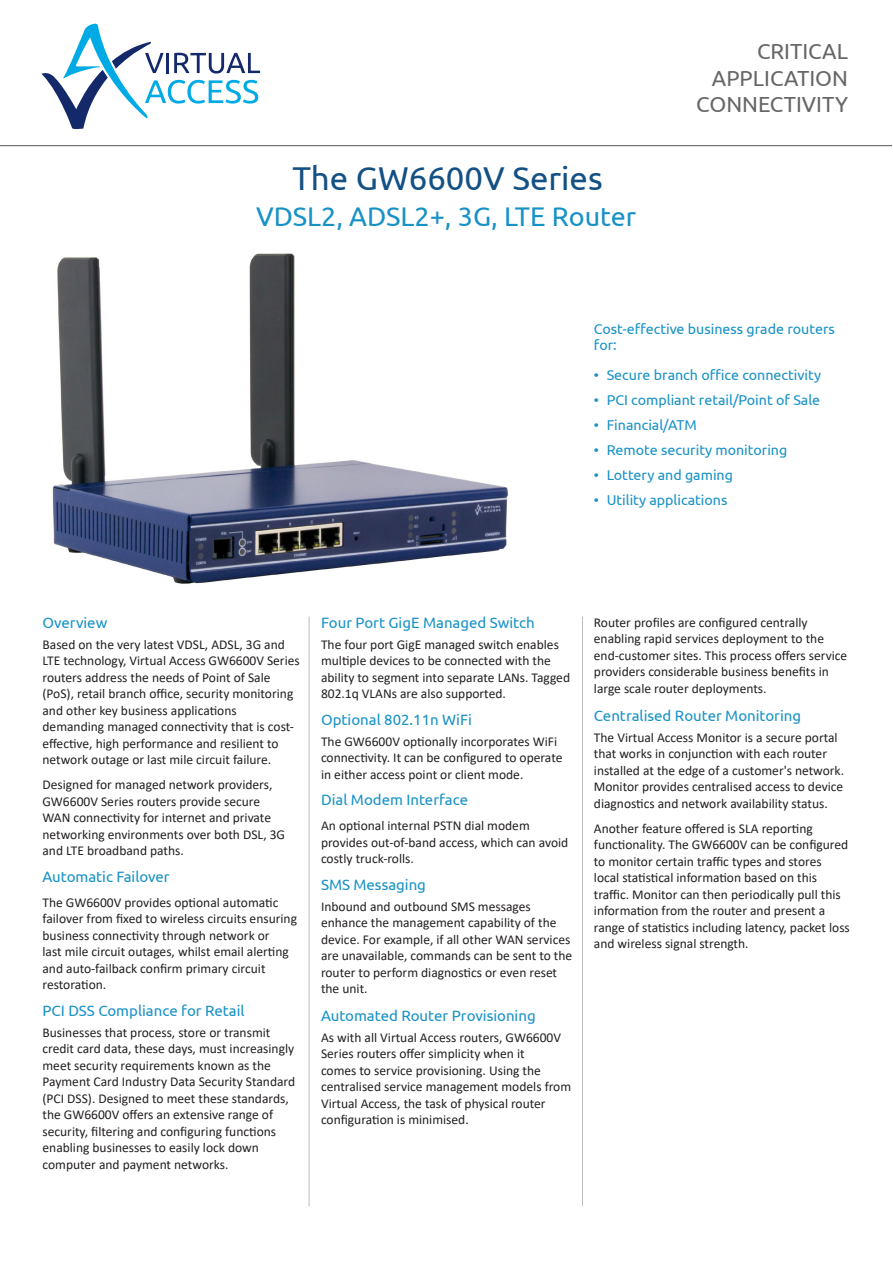
<style>
.page{position:relative;width:893px;height:1263px;background:#fff}
.page>*{position:absolute;margin:0;border:0;box-sizing:border-box;transform-origin:0 0}
.Head1{font:33px "Ubuntu";color:#135083}
.Head2{font:27px "Ubuntu";color:#1892c6}
.t1{font:21.75px/26.1px "Ubuntu";color:#666;text-align:right}
.Head3{font:15px "Ubuntu";color:#1892c6}
.Body_Text{font:15px "Ubuntu";color:#1892c6}
.Benefits_heading{font:14.25px/16.5px "Ubuntu";color:#1892c6}
.Body_Text-2{font:13.5px/16.5px "Calibri";color:#231f20}
</style>
<div class="page">
<hr style="left:1px;top:145px;width:891px;height:1px;background:#5d6161">
<svg style="left:41px;top:23px;width:219px;height:107px"></svg>
<img style="left:52px;top:253px;width:456px;height:331px">
<hr style="left:309px;top:616px;width:1px;height:590px;background:#bcbdc0">
<hr style="left:582px;top:616px;width:1px;height:590px;background:#bcbdc0">
<p class="Head1" style="left:292px;top:158px;width:312px">The GW6600V Series</p>
<p class="Head2" style="left:256px;top:200px;width:382px">VDSL2, ADSL2+, 3G, LTE Router</p>
<h3 class="t1" style="left:696px;top:38px;width:153px">CRITICAL<br>APPLICATION<br>CONNECTIVITY</h3>
<p class="Benefits_heading" style="left:594px;top:320px;width:242px">Cost-effective business grade routers for:</p>
<p class="Benefits_heading" style="left:594px;top:366px;width:229px">• Secure branch office connectivity</p>
<p class="Benefits_heading" style="left:594px;top:391px;width:228px">• PCI compliant retail/Point of Sale</p>
<p class="Benefits_heading" style="left:594px;top:416px;width:105px">• Financial/ATM</p>
<p class="Benefits_heading" style="left:594px;top:441px;width:195px">• Remote security monitoring</p>
<p class="Benefits_heading" style="left:594px;top:466px;width:141px">• Lottery and gaming</p>
<p class="Benefits_heading" style="left:594px;top:491px;width:135px">• Utility applications</p>
<p class="Head3" style="left:43px;top:614px;width:66px">Overview</p>
<p class="Body_Text-2" style="left:43px;top:636px;width:259px">Based on the very latest VDSL, ADSL, 3G and LTE technology, Virtual Access GW6600V Series routers address the needs of Point of Sale (PoS), retail branch office, security monitoring and other key business applications demanding managed connectivity that is cost&shy;effective, high performance and resilient to network outage or last mile circuit failure.</p>
<p class="Body_Text-2" style="left:43px;top:776px;width:244px">Designed for managed network providers, GW6600V Series routers provide secure WAN connectivity for internet and private networking environments over both DSL, 3G and LTE broadband paths.</p>
<p class="Body_Text" style="left:43px;top:867px;width:129px">Automatic Failover</p>
<p class="Body_Text-2" style="left:43px;top:894px;width:256px">The GW6600V provides optional automatic failover from fixed to wireless circuits ensuring business connectivity through network or<br>last mile circuit outages, whilst email alerting and auto-failback confirm primary circuit restoration.</p>
<p class="Head3" style="left:43px;top:1001px;width:204px">PCI DSS Compliance for Retail</p>
<p class="Body_Text-2" style="left:43px;top:1023px;width:254px">Businesses that process, store or transmit credit card data, these days, must increasingly meet security requirements known as the Payment Card Industry Data Security Standard (PCI DSS). Designed to meet these standards, the GW6600V offers an extensive range of security, filtering and configuring functions enabling businesses to easily lock down computer and payment networks.</p>
<p class="Head3" style="left:321px;top:614px;width:215px">Four Port GigE Managed Switch</p>
<p class="Body_Text-2" style="left:321px;top:636px;width:251px">The four port GigE managed switch enables multiple devices to be connected with the ability to segment into separate LANs. Tagged 802.1q VLANs are also supported.</p>
<p class="Head3" style="left:321px;top:710px;width:152px">Optional 802.11n WiFi</p>
<p class="Body_Text-2" style="left:321px;top:733px;width:243px">The GW6600V optionally incorporates WiFi connectivity. It can be configured to operate in either access point or client mode.</p>
<p class="Body_Text" style="left:321px;top:791px;width:149px">Dial Modem Interface</p>
<p class="Body_Text-2" style="left:321px;top:817px;width:249px">An optional internal PSTN dial modem provides out-of-band access, which can avoid costly truck-rolls.</p>
<p class="Head3" style="left:321px;top:875px;width:106px">SMS Messaging</p>
<p class="Body_Text-2" style="left:321px;top:897px;width:253px">Inbound and outbound SMS messages enhance the management capability of the device. For example, if all other WAN services are unavailable, commands can be sent to the router to perform diagnostics or even reset the unit.</p>
<p class="Head3" style="left:321px;top:1006px;width:216px">Automated Router Provisioning</p>
<p class="Body_Text-2" style="left:321px;top:1029px;width:252px">As with all Virtual Access routers, GW6600V Series routers offer simplicity when it<br>comes to service provisioning. Using the centralised service management models from Virtual Access, the task of physical router configuration is minimised.</p>
<p class="Body_Text-2" style="left:594px;top:614px;width:255px">Router profiles are configured centrally enabling rapid services deployment to the end-customer sites. This process offers service providers considerable business benefits in large scale router deployments.</p>
<p class="Head3" style="left:594px;top:706px;width:209px">Centralised Router Monitoring</p>
<p class="Body_Text-2" style="left:594px;top:729px;width:252px">The Virtual Access Monitor is a secure portal that works in conjunction with each router installed at the edge of a customer's network.<br>Monitor provides centralised access to device diagnostics and network availability status.</p>
<p class="Body_Text-2" style="left:594px;top:820px;width:257px">Another feature offered is SLA reporting functionality. The GW6600V can be configured to monitor certain traffic types and stores local statistical information based on this traffic. Monitor can then periodically pull this information from the router and present a range of statistics including latency, packet loss and wireless signal strength.</p>
</div>
